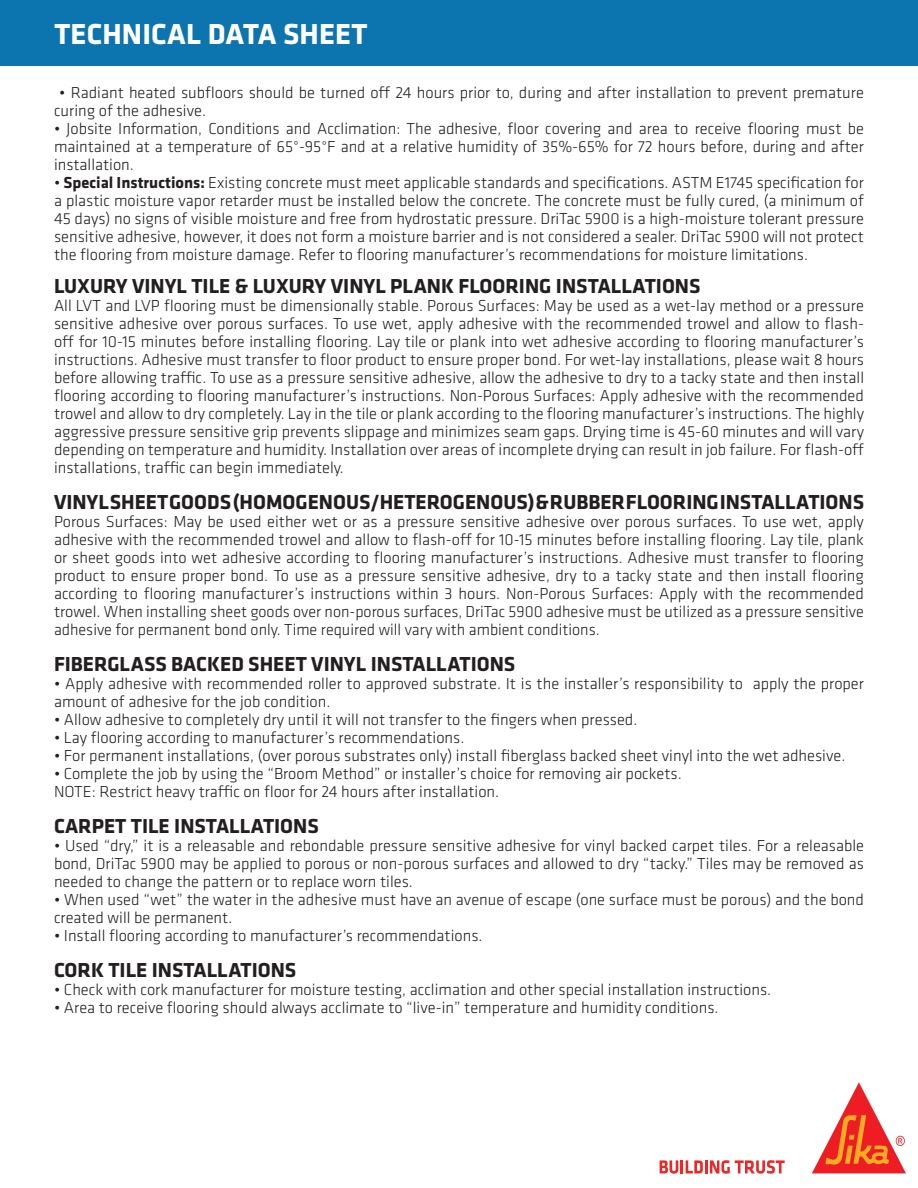
<style>
.page{position:relative;width:918px;height:1188px;background:#fff}
.page>*{position:absolute;margin:0;border:0;box-sizing:border-box;transform-origin:0 0}
.t1{font:700 30px "Klavika";letter-spacing:.005em;color:#fff}
.t2{font:700 21px "Klavika";color:#231f20}
.t3{font:300 16.5px/18px "Klavika";color:#231f20;text-align:justify}
.s1{font-weight:700}
</style>
<div class="page">
<div style="left:0;top:0;width:918px;height:66px;background:#0c75af"></div>
<svg style="left:660px;top:1160px;width:125px;height:14px"></svg>
<svg style="left:812px;top:1082px;width:94px;height:91px"></svg>
<h1 class="t1" style="left:55px;top:17px;width:314px">TECHNICAL DATA SHEET</h1>
<p class="t3" style="left:54px;top:84px;width:811px;text-indent:5px">• Radiant heated subfloors should be turned off 24 hours prior to, during and after installation to prevent premature curing of the adhesive.</p>
<p class="t3" style="left:54px;top:120px;width:812px">• Jobsite Information, Conditions and Acclimation: The adhesive, floor covering and area to receive flooring must be maintained at a temperature of 65°-95°F and at a relative humidity of 35%-65% for 72 hours before, during and after installation.</p>
<p class="t3" style="left:54px;top:174px;width:812px">• <span class="s1">Special Instructions:</span> Existing concrete must meet applicable standards and specifications. ASTM E1745 specification for a plastic moisture vapor retarder must be installed below the concrete. The concrete must be fully cured, (a minimum of 45 days) no signs of visible moisture and free from hydrostatic pressure. DriTac 5900 is a high-moisture tolerant pressure sensitive adhesive, however, it does not form a moisture barrier and is not considered a sealer. DriTac 5900 will not protect the flooring from moisture damage. Refer to flooring manufacturer’s recommendations for moisture limitations.</p>
<p class="t2" style="left:54px;top:274px;width:648px">LUXURY VINYL TILE &amp; LUXURY VINYL PLANK FLOORING INSTALLATIONS</p>
<p class="t3" style="left:54px;top:297px;width:812px">All LVT and LVP flooring must be dimensionally stable. Porous Surfaces: May be used as a wet-lay method or a pressure sensitive adhesive over porous surfaces. To use wet, apply adhesive with the recommended trowel and allow to flash&shy;off for 10-15 minutes before installing flooring. Lay tile or plank into wet adhesive according to flooring manufacturer’s instructions. Adhesive must transfer to floor product to ensure proper bond. For wet-lay installations, please wait 8 hours before allowing traffic. To use as a pressure sensitive adhesive, allow the adhesive to dry to a tacky state and then install flooring according to flooring manufacturer’s instructions. Non-Porous Surfaces: Apply adhesive with the recommended trowel and allow to dry completely. Lay in the tile or plank according to the flooring manufacturer’s instructions. The highly aggressive pressure sensitive grip prevents slippage and minimizes seam gaps. Drying time is 45-60 minutes and will vary depending on temperature and humidity. Installation over areas of incomplete drying can result in job failure. For flash-off installations, traffic can begin immediately.</p>
<p class="t2" style="left:54px;top:490px;width:812px">VINYL SHEET GOODS (HOMOGENOUS/HETEROGENOUS) &amp; RUBBER FLOORING INSTALLATIONS</p>
<p class="t3" style="left:54px;top:513px;width:812px">Porous Surfaces: May be used either wet or as a pressure sensitive adhesive over porous surfaces. To use wet, apply adhesive with the recommended trowel and allow to flash-off for 10-15 minutes before installing flooring. Lay tile, plank or sheet goods into wet adhesive according to flooring manufacturer’s instructions. Adhesive must transfer to flooring product to ensure proper bond. To use as a pressure sensitive adhesive, dry to a tacky state and then install flooring according to flooring manufacturer’s instructions within 3 hours. Non-Porous Surfaces: Apply with the recommended trowel. When installing sheet goods over non-porous surfaces, DriTac 5900 adhesive must be utilized as a pressure sensitive adhesive for permanent bond only. Time required will vary with ambient conditions.</p>
<p class="t2" style="left:54px;top:652px;width:463px">FIBERGLASS BACKED SHEET VINYL INSTALLATIONS</p>
<p class="t3" style="left:54px;top:675px;width:812px">• Apply adhesive with recommended roller to approved substrate. It is the installer’s responsibility to apply the proper amount of adhesive for the job condition.</p>
<p class="t3" style="left:54px;top:711px;width:585px">• Allow adhesive to completely dry until it will not transfer to the fingers when pressed.</p>
<p class="t3" style="left:54px;top:729px;width:412px">• Lay flooring according to manufacturer’s recommendations.</p>
<p class="t3" style="left:54px;top:747px;width:793px">• For permanent installations, (over porous substrates only) install fiberglass backed sheet vinyl into the wet adhesive.</p>
<p class="t3" style="left:54px;top:765px;width:629px">• Complete the job by using the “Broom Method” or installer’s choice for removing air pockets.</p>
<p class="t3" style="left:54px;top:783px;width:447px">NOTE: Restrict heavy traffic on floor for 24 hours after installation.</p>
<p class="t2" style="left:54px;top:814px;width:266px">CARPET TILE INSTALLATIONS</p>
<p class="t3" style="left:54px;top:837px;width:812px">• Used “dry,” it is a releasable and rebondable pressure sensitive adhesive for vinyl backed carpet tiles. For a releasable bond, DriTac 5900 may be applied to porous or non-porous surfaces and allowed to dry “tacky.” Tiles may be removed as needed to change the pattern or to replace worn tiles.</p>
<p class="t3" style="left:54px;top:891px;width:812px">• When used “wet” the water in the adhesive must have an avenue of escape (one surface must be porous) and the bond created will be permanent.</p>
<p class="t3" style="left:54px;top:927px;width:430px">• Install flooring according to manufacturer’s recommendations.</p>
<p class="t2" style="left:54px;top:958px;width:244px">CORK TILE INSTALLATIONS</p>
<p class="t3" style="left:54px;top:981px;width:719px">• Check with cork manufacturer for moisture testing, acclimation and other special installation instructions.</p>
<p class="t3" style="left:54px;top:999px;width:666px">• Area to receive flooring should always acclimate to “live-in” temperature and humidity conditions.</p>
</div>
